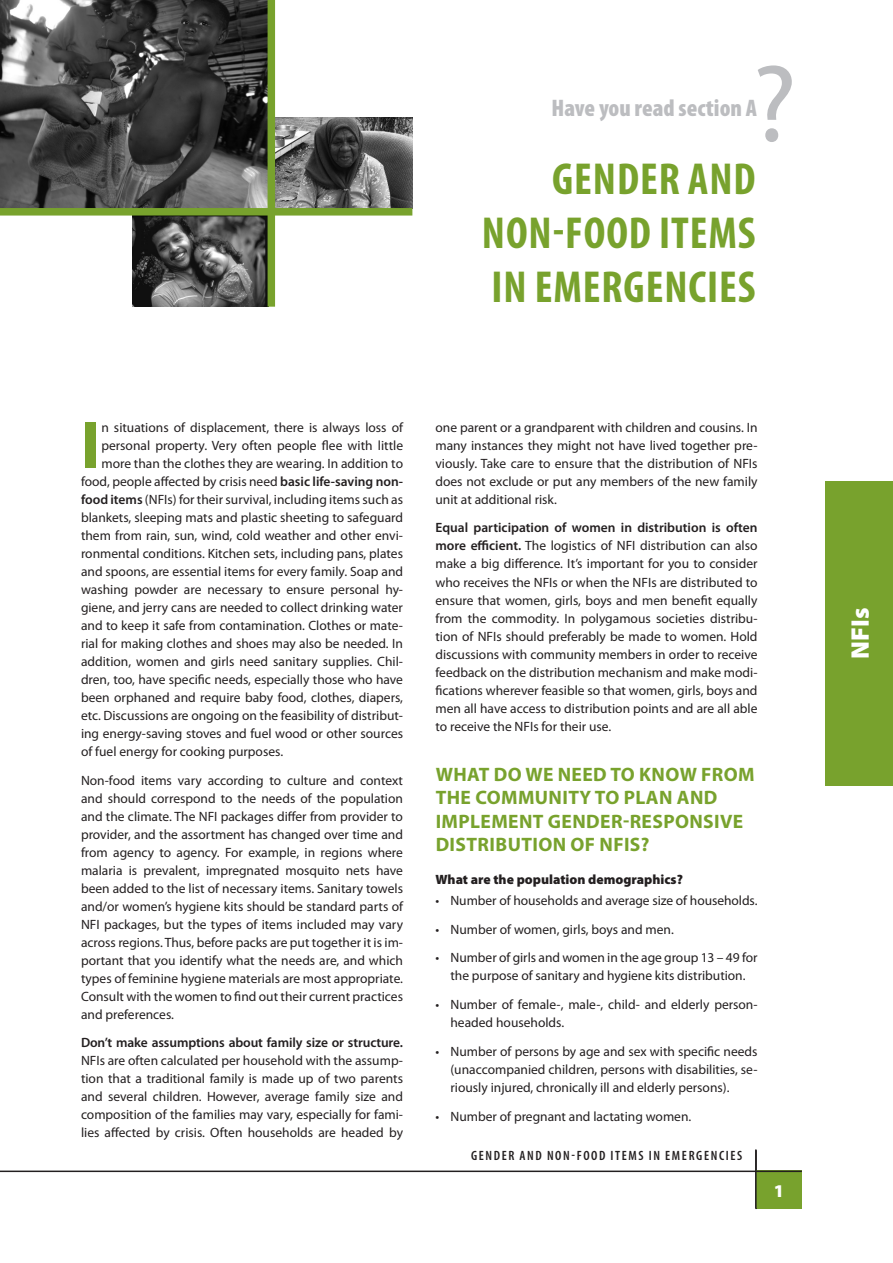
<style>
.page{position:relative;width:893px;height:1263px;background:#fff}
.page>*{position:absolute;margin:0;border:0;box-sizing:border-box;transform-origin:0 0}
.t1{font:109.95px "Myriad";color:#bcbdc0}
.t2{font:700 66.9px "Myriad Pro";color:#78a22d}
.t3{font:700 condensed 45px/54px "Myriad Pro";letter-spacing:.02em;color:#78a22d;text-align:justify}
.t4{font:900 25.5px "Myriad Pro";color:#fff}
.t5{font:900 condensed 24px "Myriad Pro";color:#bcbdc0}
.t6{font:700 19.5px/23.4px "Myriad Pro";letter-spacing:.02em;color:#78a22d}
.t7{font:13.5px/18px "Myriad Pro";color:#231f20;text-align:justify}
.t8{font:600 13.5px "Myriad Pro";letter-spacing:-.01em;color:#231f20}
.t9{font:600 condensed 13.5px "Myriad Pro";letter-spacing:.12em;color:#231f20}
.t10{font:900 13.5px "Myriad Pro";color:#231f20}
.s1{font-weight:600}
</style>
<div class="page">
<div style="left:825px;top:482px;width:68px;height:304px;background:#78a22d"></div>
<div style="left:757px;top:1171px;width:45px;height:38px;background:#78a22d"></div>
<hr style="left:755px;top:1150px;width:2px;height:59px;background:#231f20">
<img style="left:132px;top:216px;width:136px;height:91px">
<img style="left:0;top:0;width:268px;height:208px">
<img style="left:275px;top:117px;width:137px;height:91px">
<div style="left:0;top:208px;width:412px;height:8px;background:#78a22d"></div>
<div style="left:268px;top:0;width:7px;height:307px;background:#78a22d"></div>
<hr style="left:755px;top:1149px;width:2px;height:59px;background:#231f20">
<hr style="left:0;top:1170px;width:802px;height:2px;background:#231f20">
<h1 class="t1" style="left:752px;top:49px;width:46px">?</h1>
<h3 class="t5" style="left:552px;top:92px;width:207px">Have you read section A</h3>
<h3 class="t3" style="left:482px;top:151px;width:275px;text-indent:70px">GENDER AND NON-FOOD ITEMS IN EMERGENCIES</h3>
<h2 class="t2" style="left:81px;top:401px;width:21px">I</h2>
<p class="t7" style="left:101px;top:418px;width:303px">n situations of displacement, there is always loss of</p>
<p class="t7" style="left:101px;top:436px;width:303px">personal property. Very often people flee with little</p>
<p class="t7" style="left:101px;top:454px;width:303px">more than the clothes they are wearing. In addition to</p>
<p class="t7" style="left:81px;top:472px;width:324px">food, people affected by crisis need <span class="s1">basic life-saving non-</span></p>
<p class="t7" style="left:81px;top:490px;width:324px"><span class="s1">food items</span> (NFIs) for their survival, including items such as</p>
<p class="t7" style="left:81px;top:508px;width:324px">blankets, sleeping mats and plastic sheeting to safeguard</p>
<p class="t7" style="left:81px;top:526px;width:324px">them from rain, sun, wind, cold weather and other envi-</p>
<p class="t7" style="left:81px;top:544px;width:324px">ronmental conditions. Kitchen sets, including pans, plates</p>
<p class="t7" style="left:81px;top:562px;width:324px">and spoons, are essential items for every family. Soap and</p>
<p class="t7" style="left:81px;top:580px;width:324px">washing powder are necessary to ensure personal hy-</p>
<p class="t7" style="left:81px;top:598px;width:324px">giene, and jerry cans are needed to collect drinking water</p>
<p class="t7" style="left:81px;top:616px;width:324px">and to keep it safe from contamination. Clothes or mate-</p>
<p class="t7" style="left:81px;top:634px;width:323px">rial for making clothes and shoes may also be needed. In</p>
<p class="t7" style="left:81px;top:652px;width:324px">addition, women and girls need sanitary supplies. Chil-</p>
<p class="t7" style="left:81px;top:670px;width:324px">dren, too, have specific needs, especially those who have</p>
<p class="t7" style="left:81px;top:688px;width:324px">been orphaned and require baby food, clothes, diapers,</p>
<p class="t7" style="left:81px;top:706px;width:324px">etc. Discussions are ongoing on the feasibility of distribut-</p>
<p class="t7" style="left:81px;top:724px;width:324px">ing energy-saving stoves and fuel wood or other sources</p>
<p class="t7" style="left:81px;top:742px;width:204px">of fuel energy for cooking purposes.</p>
<p class="t7" style="left:81px;top:771px;width:324px">Non-food items vary according to culture and context and should correspond to the needs of the population and the climate. The NFI packages differ from provider to provider, and the assortment has changed over time and from agency to agency. For example, in regions where malaria is prevalent, impregnated mosquito nets have been added to the list of necessary items. Sanitary towels and/or women’s hygiene kits should be standard parts of NFI packages, but the types of items included may vary across regions. Thus, before packs are put together it is im&shy;portant that you identify what the needs are, and which types of feminine hygiene materials are most appropriate.<br>Consult with the women to find out their current practices and preferences.</p>
<p class="t8" style="left:81px;top:1034px;width:324px">Don’t make assumptions about family size or structure.</p>
<p class="t7" style="left:81px;top:1051px;width:324px">NFIs are often calculated per household with the assump&shy;tion that a traditional family is made up of two parents and several children. However, average family size and composition of the families may vary, especially for fami&shy;lies affected by crisis. Often households are headed by</p>
<p class="t7" style="left:435px;top:418px;width:324px">one parent or a grandparent with children and cousins. In many instances they might not have lived together pre&shy;viously. Take care to ensure that the distribution of NFIs does not exclude or put any members of the new family unit at additional risk.</p>
<p class="t7" style="left:435px;top:519px;width:324px"><span class="s1">Equal participation of women in distribution is often more efficient.</span> The logistics of NFI distribution can also make a big difference. It’s important for you to consider who receives the NFIs or when the NFIs are distributed to ensure that women, girls, boys and men benefit equally from the commodity. In polygamous societies distribu&shy;tion of NFIs should preferably be made to women. Hold discussions with community members in order to receive feedback on the distribution mechanism and make modi&shy;fications wherever feasible so that women, girls, boys and men all have access to distribution points and are all able to receive the NFIs for their use.</p>
<h3 class="t6" style="left:436px;top:762px;width:321px">WHAT DO WE NEED TO KNOW FROM<br>THE COMMUNITY TO PLAN AND<br>IMPLEMENT GENDER-RESPONSIVE<br>DISTRIBUTION OF NFIS?</h3>
<p class="t10" style="left:435px;top:870px;width:249px">What are the population demographics?</p>
<p class="t7" style="left:435px;top:891px;width:324px">• Number of households and average size of households.</p>
<p class="t7" style="left:435px;top:920px;width:240px">• Number of women, girls, boys and men.</p>
<p class="t7" style="left:435px;top:949px;width:324px;text-align:center">• Number of girls and women in the age group 13 – 49 for the purpose of sanitary and hygiene kits distribution.</p>
<p class="t7" style="left:450px;top:995px;width:309px;text-indent:-15px">• Number of female-, male-, child- and elderly person&shy;headed households.</p>
<p class="t7" style="left:450px;top:1042px;width:309px;text-indent:-15px">• Number of persons by age and sex with specific needs (unaccompanied children, persons with disabilities, se&shy;riously injured, chronically ill and elderly persons).</p>
<p class="t7" style="left:435px;top:1107px;width:257px">• Number of pregnant and lactating women.</p>
<p class="t9" style="left:471px;top:1147px;width:273px">GENDER AND NON-FOOD ITEMS IN EMERGENCIES</p>
<h3 class="t4" style="left:843px;top:659px;width:53px;rotate:-90deg">NFIs</h3>
</div>
